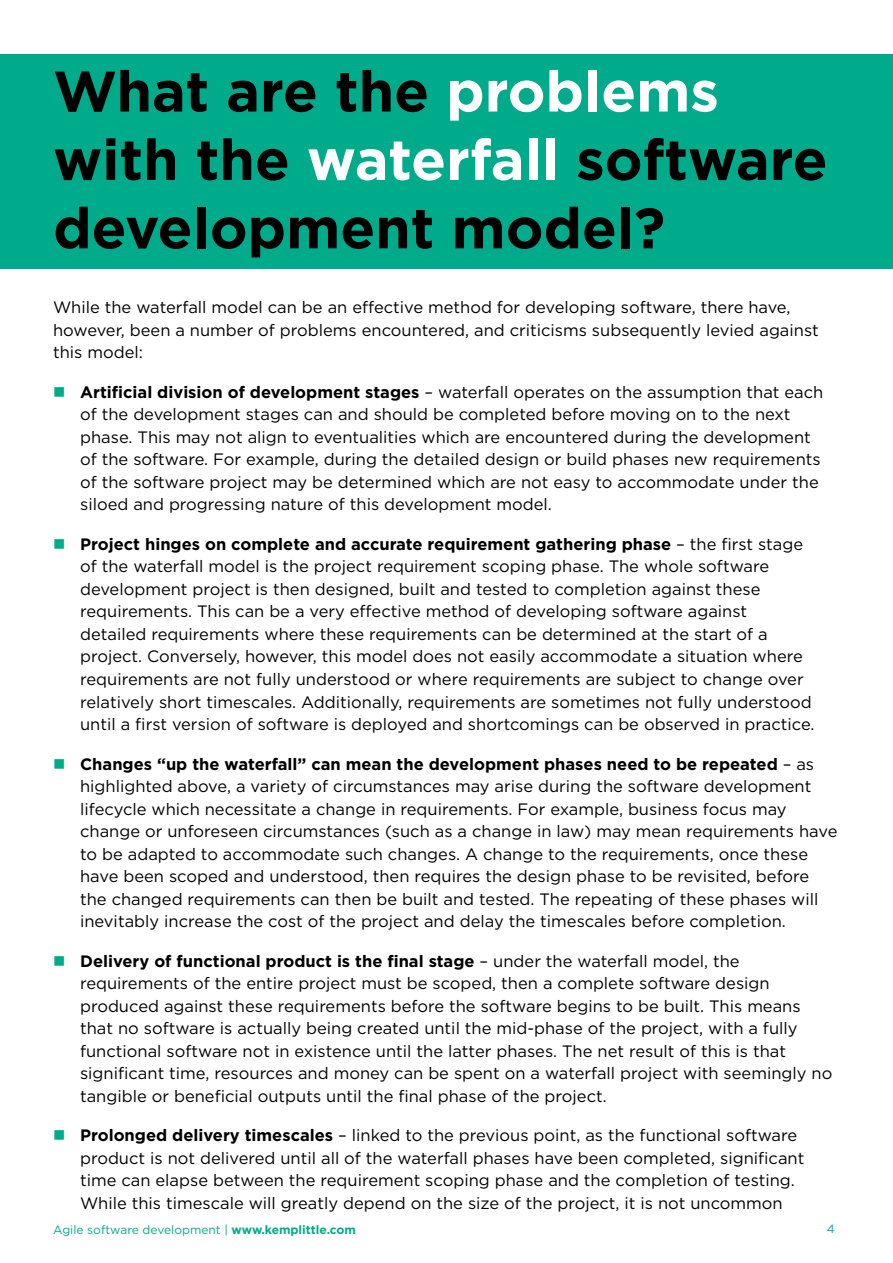
<style>
.page{position:relative;width:893px;height:1263px;background:#fff}
.page>*{position:absolute;margin:0;border:0;box-sizing:border-box;transform-origin:0 0}
.t1{font:700 57px/68.4px "Gotham";color:#000}
.t2{font:16.5px/22.5px "Gotham";color:#000}
.t3{font:12px "Gotham";color:#00ab8b}
.s1{color:#fff}
.s2{font-weight:700}
</style>
<div class="page">
<div style="left:0;top:54px;width:892px;height:215px;background:#00ab8b"></div>
<h1 class="t1" style="left:53px;top:57px;width:776px">What are the <span class="s1">problems </span>with the <span class="s1">waterfall</span> software development model?</h1>
<p class="t2" style="left:53px;top:296px;width:767px">While the waterfall model can be an effective method for developing software, there have, however, been a number of problems encountered, and criticisms subsequently levied against this model:</p>
<p class="t2" style="left:80px;top:380px;width:745px"><span class="s2">Artificial division of development stages</span> – waterfall operates on the assumption that each of the development stages can and should be completed before moving on to the next phase. This may not align to eventualities which are encountered during the development of the software. For example, during the detailed design or build phases new requirements of the software project may be determined which are not easy to accommodate under the siloed and progressing nature of this development model.</p>
<p class="t2" style="left:80px;top:532px;width:736px"><span class="s2">Project hinges on complete and accurate requirement gathering phase</span> – the first stage of the waterfall model is the project requirement scoping phase. The whole software development project is then designed, built and tested to completion against these requirements. This can be a very effective method of developing software against detailed requirements where these requirements can be determined at the start of a project. Conversely, however, this model does not easily accommodate a situation where requirements are not fully understood or where requirements are subject to change over relatively short timescales. Additionally, requirements are sometimes not fully understood until a first version of software is deployed and shortcomings can be observed in practice.</p>
<p class="t2" style="left:80px;top:752px;width:759px"><span class="s2">Changes “up the waterfall” can mean the development phases need to be repeated</span> – as highlighted above, a variety of circumstances may arise during the software development lifecycle which necessitate a change in requirements. For example, business focus may change or unforeseen circumstances (such as a change in law) may mean requirements have to be adapted to accommodate such changes. A change to the requirements, once these have been scoped and understood, then requires the design phase to be revisited, before the changed requirements can then be built and tested. The repeating of these phases will inevitably increase the cost of the project and delay the timescales before completion.</p>
<p class="t2" style="left:80px;top:949px;width:754px"><span class="s2">Delivery of functional product is the final stage</span> – under the waterfall model, the requirements of the entire project must be scoped, then a complete software design produced against these requirements before the software begins to be built. This means that no software is actually being created until the mid-phase of the project, with a fully functional software not in existence until the latter phases. The net result of this is that significant time, resources and money can be spent on a waterfall project with seemingly no tangible or beneficial outputs until the final phase of the project.</p>
<p class="t2" style="left:80px;top:1124px;width:726px"><span class="s2">Prolonged delivery timescales</span> – linked to the previous point, as the functional software product is not delivered until all of the waterfall phases have been completed, significant time can elapse between the requirement scoping phase and the completion of testing.<br>While this timescale will greatly depend on the size of the project, it is not uncommon</p>
<p class="t3" style="left:53px;top:1222px;width:304px">Agile software development | <span class="s2">www.kemplittle.com</span></p>
<p class="t3" style="left:827px;top:1221px;width:10px">4</p>
</div>
